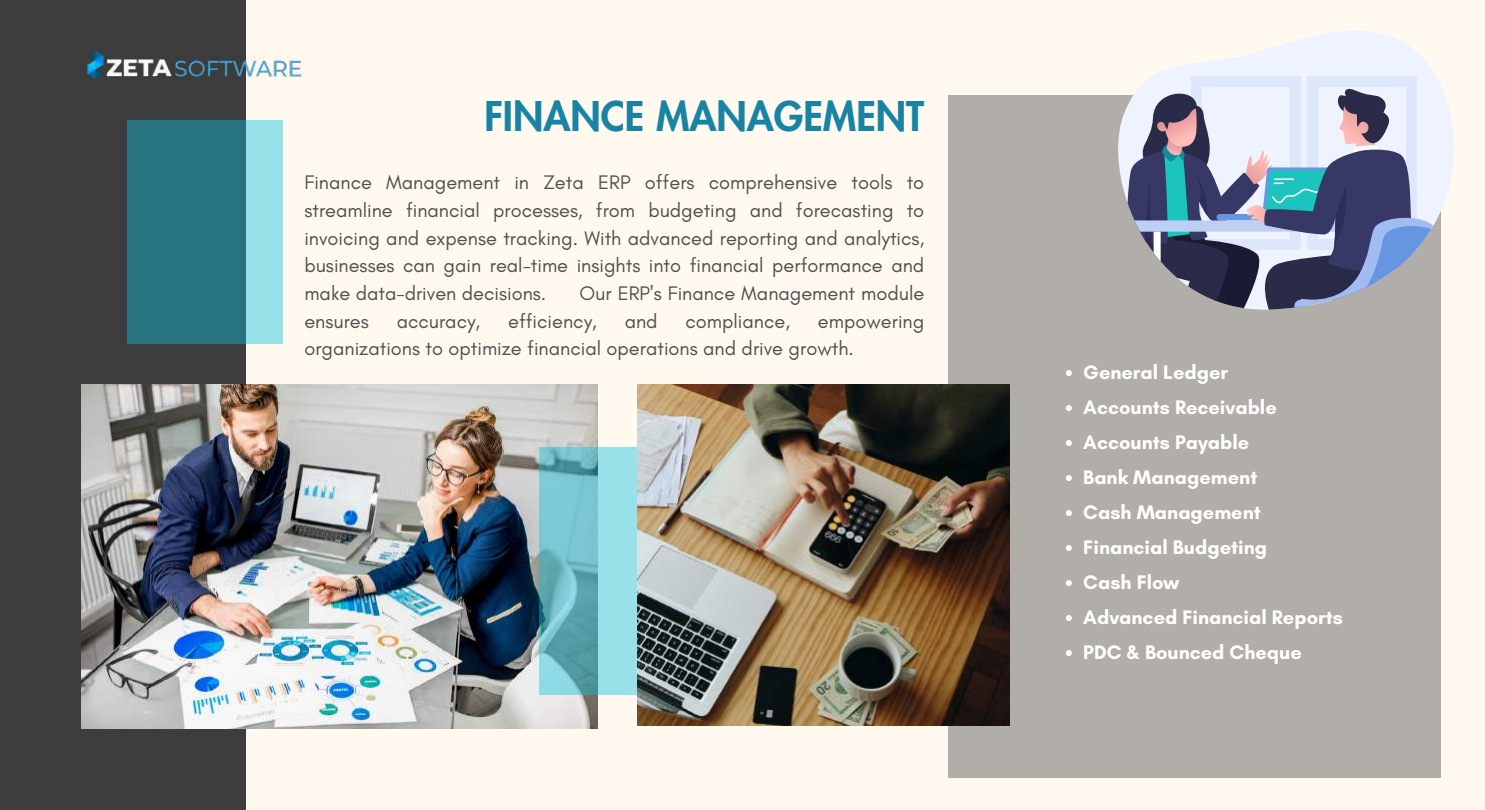
<style>
.page{position:relative;width:1485px;height:810px;background:#fff9f0}
.page>*{position:absolute;margin:0;border:0;box-sizing:border-box;transform-origin:0 0}
.t1{font:800 40px "Futura LT Pro";color:#1983a3}
.t2{font:20px/27.8px "Glacial Indifference";color:#50504f}
.t3{font:700 20px/35px "Glacial Indifference";color:#fff}
</style>
<div class="page">
<div style="left:0;top:0;width:246px;height:810px;background:#3d3d3d"></div>
<div style="left:948px;top:95px;width:492px;height:683px;background:#b1ada8"></div>
<svg style="left:1118px;top:31px;width:336px;height:279px"></svg>
<div style="left:1191px;top:76px;width:110px;height:173px;background:#dee6f9"></div>
<div style="left:1307px;top:76px;width:110px;height:173px;background:#dee6f9"></div>
<svg style="left:1128px;top:87px;width:305px;height:223px"></svg>
<img style="left:81px;top:385px;width:517px;height:344px">
<img style="left:173px;top:55px;width:131px;height:23px">
<img style="left:87px;top:50px;width:85px;height:29px">
<svg style="left:539px;top:447px;width:99px;height:247px;background:#7dc6d0"></svg>
<img style="left:638px;top:385px;width:372px;height:341px">
<svg style="left:127px;top:120px;width:156px;height:224px;background:#428c98"></svg>
<svg style="left:1066px;top:370px;width:6px;height:6px"></svg>
<svg style="left:1066px;top:545px;width:6px;height:6px"></svg>
<svg style="left:1066px;top:615px;width:6px;height:6px"></svg>
<svg style="left:1066px;top:650px;width:6px;height:6px"></svg>
<svg style="left:1066px;top:580px;width:6px;height:6px"></svg>
<svg style="left:1066px;top:405px;width:6px;height:6px"></svg>
<svg style="left:1066px;top:440px;width:6px;height:6px"></svg>
<svg style="left:1066px;top:475px;width:6px;height:6px"></svg>
<svg style="left:1066px;top:510px;width:6px;height:6px"></svg>
<h1 class="t1" style="left:484px;top:98px;width:441px">FINANCE MANAGEMENT</h1>
<p class="t2" style="left:304px;top:168px;width:621px;text-align:justify">Finance Management in Zeta ERP offers comprehensive tools to streamline financial processes, from budgeting and forecasting to invoicing and expense tracking. With advanced reporting and analytics, businesses can gain real-time insights into financial performance and make data-driven decisions.</p>
<p class="t2" style="left:580px;top:279px;width:346px">Our ERP's Finance Management module</p>
<p class="t2" style="left:304px;top:307px;width:66px">ensures</p>
<p class="t2" style="left:397px;top:307px;width:85px">accuracy,</p>
<p class="t2" style="left:508px;top:307px;width:90px">efficiency,</p>
<p class="t2" style="left:625px;top:307px;width:34px">and</p>
<p class="t2" style="left:686px;top:307px;width:106px">compliance,</p>
<p class="t2" style="left:304px;top:307px;width:621px;text-indent:514px">empowering organizations to optimize financial operations and drive growth.</p>
<p class="t3" style="left:1083px;top:355px;width:146px">General Ledger</p>
<p class="t3" style="left:1083px;top:390px;width:195px">Accounts Receivable<br>Accounts Payable<br>Bank Management<br>Cash Management</p>
<p class="t3" style="left:1083px;top:530px;width:185px">Financial Budgeting</p>
<p class="t3" style="left:1083px;top:565px;width:97px">Cash Flow</p>
<p class="t3" style="left:1083px;top:600px;width:261px">Advanced Financial Reports<br>PDC &amp; Bounced Cheque</p>
</div>
